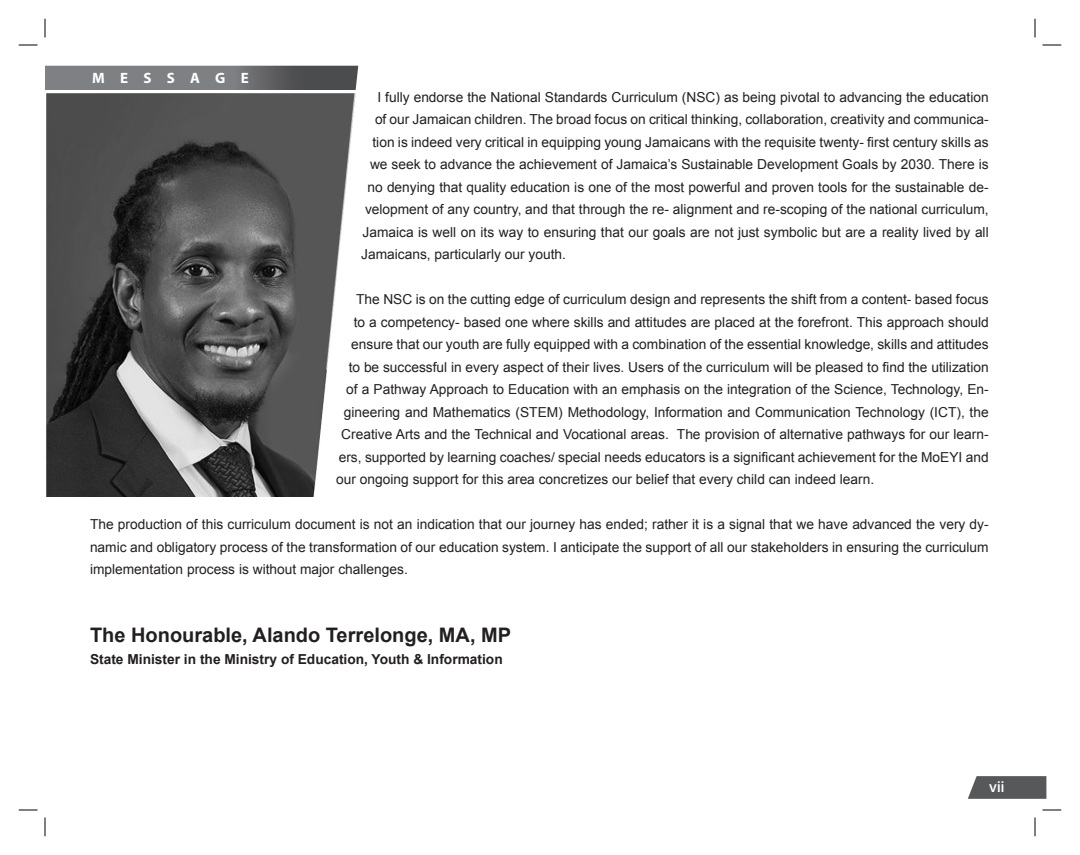
<style>
.page{position:relative;width:1080px;height:855px;background:#fff}
.page>*{position:absolute;margin:0;border:0;box-sizing:border-box;transform-origin:0 0}
.t1{font:700 20px "Arial";color:#231f20}
.Header_2{font:700 15px "Myriad Pro";letter-spacing:1.02em;color:#fff}
.t2{font:500 15px "Helvetica Neue LT Std";color:#fff}
.t3{font:13.75px/22.5px "Arial";color:#231f20;text-align:justify}
.t4{font:700 13.75px "Arial";color:#231f20}
</style>
<div class="page">
<svg style="left:968px;top:776px;width:78px;height:23px;background:#626264"></svg>
<img style="left:46px;top:93px;width:310px;height:403px">
<svg style="left:45px;top:66px;width:313px;height:24px;background:#6f7173"></svg>
<svg style="left:19px;top:44px;width:19px;height:2px"></svg>
<svg style="left:1042px;top:44px;width:19px;height:2px"></svg>
<svg style="left:19px;top:809px;width:19px;height:2px"></svg>
<svg style="left:1042px;top:809px;width:19px;height:2px"></svg>
<svg style="left:44px;top:19px;width:2px;height:19px"></svg>
<svg style="left:44px;top:818px;width:2px;height:18px"></svg>
<svg style="left:1034px;top:19px;width:2px;height:19px"></svg>
<svg style="left:1034px;top:818px;width:2px;height:18px"></svg>
<p class="Header_2" style="left:92px;top:68px;width:158px">MESSAGE</p>
<p class="t3" style="left:378px;top:86px;width:613px">I fully endorse the National Standards Curriculum (NSC) as being pivotal to advancing the education</p>
<p class="t3" style="left:375px;top:108px;width:615px">of our Jamaican children. The broad focus on critical thinking, collaboration, creativity and communica-</p>
<p class="t3" style="left:372px;top:131px;width:618px">tion is indeed very critical in equipping young Jamaicans with the requisite twenty- first century skills as</p>
<p class="t3" style="left:370px;top:153px;width:620px">we seek to advance the achievement of Jamaica’s Sustainable Development Goals by 2030. There is</p>
<p class="t3" style="left:368px;top:176px;width:623px">no denying that quality education is one of the most powerful and proven tools for the sustainable de-</p>
<p class="t3" style="left:365px;top:198px;width:625px">velopment of any country, and that through the re- alignment and re-scoping of the national curriculum,</p>
<p class="t3" style="left:362px;top:221px;width:628px">Jamaica is well on its way to ensuring that our goals are not just symbolic but are a reality lived by all</p>
<p class="t3" style="left:361px;top:243px;width:206px">Jamaicans, particularly our youth.</p>
<p class="t3" style="left:356px;top:288px;width:634px">The NSC is on the cutting edge of curriculum design and represents the shift from a content- based focus</p>
<p class="t3" style="left:354px;top:311px;width:636px">to a competency- based one where skills and attitudes are placed at the forefront. This approach should</p>
<p class="t3" style="left:351px;top:333px;width:639px">ensure that our youth are fully equipped with a combination of the essential knowledge, skills and attitudes</p>
<p class="t3" style="left:349px;top:356px;width:641px">to be successful in every aspect of their lives. Users of the curriculum will be pleased to find the utilization</p>
<p class="t3" style="left:346px;top:378px;width:644px">of a Pathway Approach to Education with an emphasis on the integration of the Science, Technology, En-</p>
<p class="t3" style="left:344px;top:401px;width:646px">gineering and Mathematics (STEM) Methodology, Information and Communication Technology (ICT), the</p>
<p class="t3" style="left:341px;top:423px;width:649px">Creative Arts and the Technical and Vocational areas. The provision of alternative pathways for our learn-</p>
<p class="t3" style="left:339px;top:446px;width:651px">ers, supported by learning coaches/ special needs educators is a significant achievement for the MoEYI and</p>
<p class="t3" style="left:336px;top:468px;width:540px">our ongoing support for this area concretizes our belief that every child can indeed learn.</p>
<p class="t3" style="left:90px;top:513px;width:900px">The production of this curriculum document is not an indication that our journey has ended; rather it is a signal that we have advanced the very dy&shy;namic and obligatory process of the transformation of our education system. I anticipate the support of all our stakeholders in ensuring the curriculum implementation process is without major challenges.</p>
<p class="t1" style="left:90px;top:622px;width:423px">The Honourable, Alando Terrelonge, MA, MP</p>
<p class="t4" style="left:90px;top:650px;width:414px">State Minister in the Ministry of Education, Youth &amp; Information</p>
<p class="t2" style="left:989px;top:777px;width:17px">vii</p>
</div>
